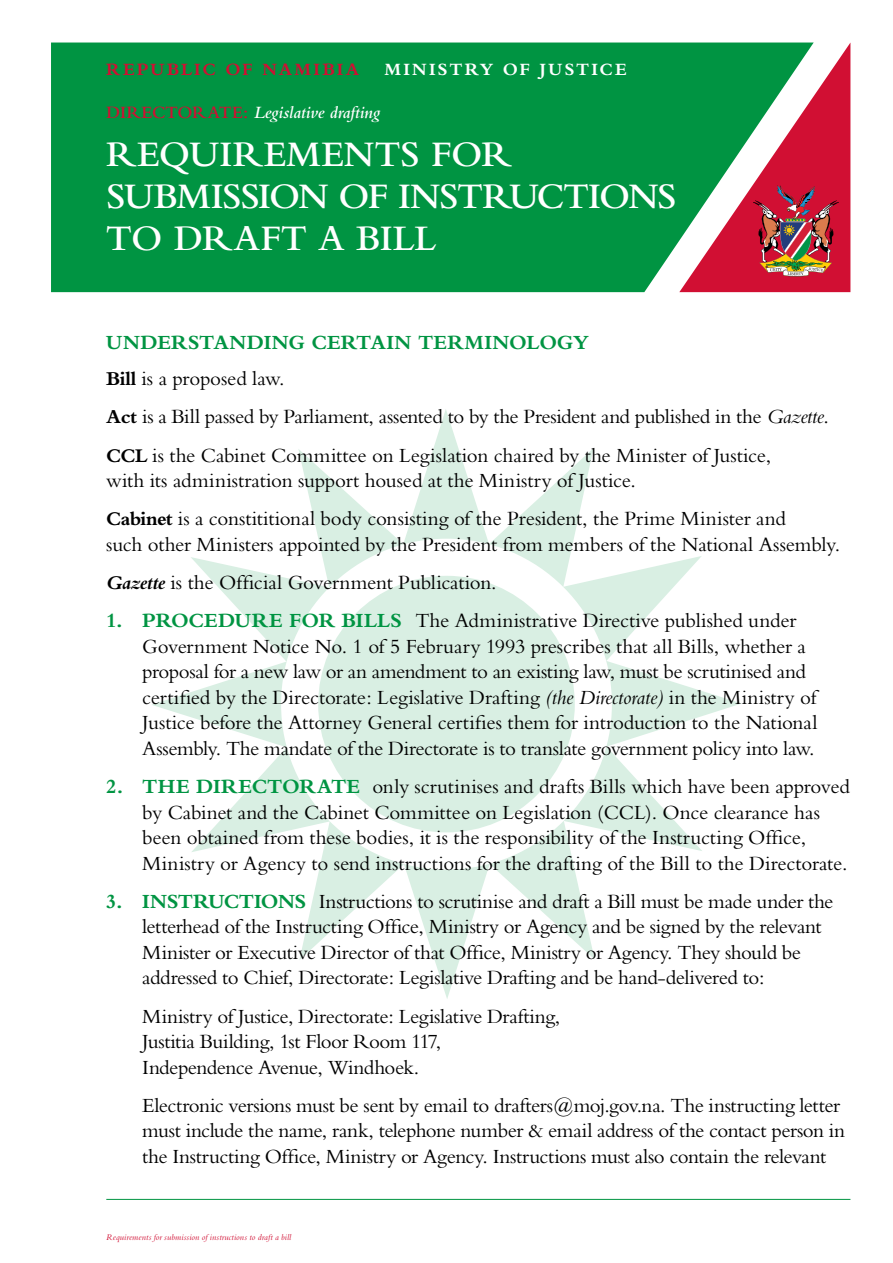
<style>
.page{position:relative;width:893px;height:1263px;background:#fff}
.page>*{position:absolute;margin:0;border:0;box-sizing:border-box;transform-origin:0 0}
.t1{font:600 37.5px/42px "Bembo";letter-spacing:-.02em;color:#fff}
.t2{font:21px/25.5px "Bembo";letter-spacing:-.01em;color:#000}
.t3{font:700 21px/36.2px "Bembo";letter-spacing:.015em;color:#009442}
.t4{font:italic 600 18px "Bembo";letter-spacing:-.01em;color:#fff}
.t5{font:700 18px "Bembo";letter-spacing:.13em;color:#d10f33}
.t6{font:700 18px "Bembo";letter-spacing:.12em;color:#fff}
.t7{font:italic 9px "Bembo";letter-spacing:.015em;color:#d10f33}
.s1{font-style:normal;color:#d10f33}
.s2{font-size:20.25px;color:#000}
.s3{font-weight:400;color:#000}
.s4{font-weight:700;font-size:20.25px}
.s5{font-style:italic}
.s6{font-weight:700;font-style:italic;font-size:20.25px}
.s7{font-weight:700;color:#009442}
</style>
<div class="page">
<svg style="left:152px;top:409px;width:589px;height:590px"></svg>
<svg style="left:318px;top:576px;width:257px;height:256px;fill:#d9efe3"></svg>
<div style="left:51px;top:43px;width:628px;height:249px;background:#009442"></div>
<svg style="left:679px;top:43px;width:171px;height:249px"></svg>
<hr style="left:106px;top:1199px;width:744px;height:1px;background:#009442">
<p class="t5" style="left:106px;top:60px;width:46px">REPUB</p>
<p class="t5" style="left:181px;top:60px;width:180px">LIC OF NAMIBIA</p>
<p class="t6" style="left:384px;top:60px;width:244px">MINISTRY OF JUSTICE</p>
<p class="t4" style="left:106px;top:103px;width:275px"><span class="s1">DIRECTORATE:</span> Legislative drafting</p>
<h1 class="t1" style="left:106px;top:134px;width:572px">REQUIREMENTS FOR<br>SUBMISSION OF INSTRUCTIONS<br>TO DRAFT A BILL</h1>
<p class="t3" style="left:106px;top:324px;width:484px">UNDERSTANDING CERTAIN TERMINOLOGY<br><span class="s2">BILL</span> <span class="s3">is a proposed law.</span></p>
<p class="t2" style="left:106px;top:397px;width:724px;line-height:38.2px"><span class="s4">ACT</span> is a Bill passed by Parliament, assented to by the President and published in the <span class="s5">Gazette</span>.<br><span class="s4">CCL</span> is the Cabinet Committee on Legislation chaired by the Minister of Justice,</p>
<p class="t2" style="left:106px;top:461px;width:681px;line-height:38.2px">with its administration support housed at the Ministry of Justice.<br><span class="s4">CABINET</span> is a constititional body consisting of the President, the Prime Minister and</p>
<p class="t2" style="left:106px;top:525px;width:735px;line-height:38.2px">such other Ministers appointed by the President from members of the National Assembly.<br><span class="s6">Gazette</span> is the Official Government Publication.</p>
<p class="t2" style="left:142px;top:608px;width:677px;text-indent:-36px"><span class="s7">1. PROCEDURE FOR BILLS</span> The Administrative Directive published under Government Notice No. 1 of 5 February 1993 prescribes that all Bills, whether a proposal for a new law or an amendment to an existing law, must be scrutinised and certified by the Directorate: Legislative Drafting <span class="s5">(the Directorate)</span> in the Ministry of Justice before the Attorney General certifies them for introduction to the National Assembly. The mandate of the Directorate is to translate government policy into law.</p>
<p class="t2" style="left:142px;top:773px;width:709px;text-indent:-36px"><span class="s7">2. THE DIRECTORATE</span> only scrutinises and drafts Bills which have been approved by Cabinet and the Cabinet Committee on Legislation (CCL). Once clearance has been obtained from these bodies, it is the responsibility of the Instructing Office, Ministry or Agency to send instructions for the drafting of the Bill to the Directorate.</p>
<p class="t2" style="left:142px;top:888px;width:693px;text-indent:-36px"><span class="s7">3. INSTRUCTIONS</span> Instructions to scrutinise and draft a Bill must be made under the letterhead of the Instructing Office, Ministry or Agency and be signed by the relevant Minister or Executive Director of that Office, Ministry or Agency. They should be addressed to Chief, Directorate: Legislative Drafting and be hand-delivered to:</p>
<p class="t2" style="left:142px;top:1003px;width:420px">Ministry of Justice, Directorate: Legislative Drafting,<br>Justitia Building, 1st Floor Room 117,<br>Independence Avenue, Windhoek.</p>
<p class="t2" style="left:142px;top:1092px;width:704px">Electronic versions must be sent by email to drafters@moj.gov.na. The instructing letter must include the name, rank, telephone number &amp; email address of the contact person in the Instructing Office, Ministry or Agency. Instructions must also contain the relevant</p>
<p class="t7" style="left:106px;top:1232px;width:186px">Requirements for submission of instructions to draft a bill</p>
</div>
